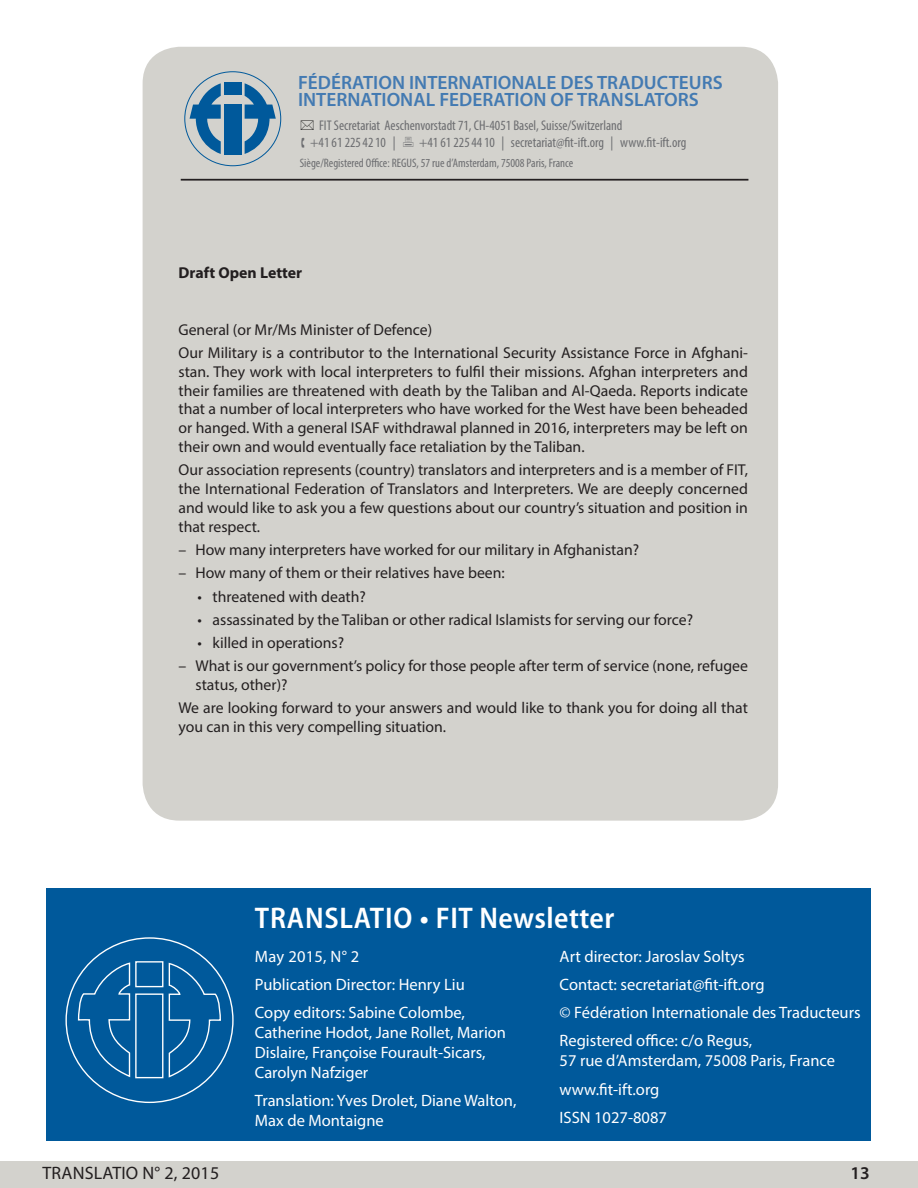
<style>
.page{position:relative;width:918px;height:1188px;background:#fff}
.page>*{position:absolute;margin:0;border:0;box-sizing:border-box;transform-origin:0 0}
.t1{font:600 semi-condensed 30px "Myriad Pro";letter-spacing:.015em;color:#fff}
.t2{font:600 19.35px/17.5px "Myriad Pro";color:#437ab2}
.t3{font:18px "Myriad Pro";letter-spacing:.01em;color:#231f20}
.t4{font:600 18px "Myriad Pro";color:#231f20}
.t5{font:16.5px/28.3px "Myriad Pro";color:#fff}
.t6{font:15.75px/18.9px "Myriad Pro";color:#231f20}
.t7{font:700 15.75px "Myriad Pro";color:#231f20}
.t8{font:condensed 14.1px/16.8px "Myriad Pro";color:#6c6d70}
.t9{font:condensed 12.3px "Myriad Pro";color:#6c6d70}
</style>
<div class="page">
<div style="left:0;top:1161px;width:918px;height:27px;background:#d3d2cd"></div>
<div style="left:47px;top:889px;width:824px;height:252px;background:#00599b"></div>
<svg style="left:77px;top:962px;width:54px;height:116px"></svg>
<svg style="left:168px;top:962px;width:54px;height:117px"></svg>
<div style="left:135px;top:993px;width:28px;height:85px;background:#00599b;border:1px solid #fff"></div>
<div style="left:135px;top:961px;width:28px;height:26px;background:#00599b;border:1px solid #fff"></div>
<div style="left:143px;top:47px;width:635px;height:774px;background:#d3d2cd;border-radius:37px"></div>
<svg style="left:245px;top:83px;width:31px;height:71px"></svg>
<div style="left:224px;top:105px;width:17px;height:50px;background:#00599b"></div>
<div style="left:224px;top:83px;width:17px;height:12px;background:#00599b"></div>
<svg style="left:190px;top:83px;width:31px;height:71px"></svg>
<hr style="left:181px;top:179px;width:567px;height:2px;background:#231f20">
<p class="t2" style="left:298px;top:73px;width:426px">FÉDÉRATION INTERNATIONALE DES TRADUCTEURS<br>INTERNATIONAL FEDERATION OF TRANSLATORS</p>
<p class="t8" style="left:310px;top:117px;width:314px;text-indent:9px">FIT Secretariat Aeschenvorstadt 71, CH-4051 Basel, Suisse/Switzerland +41 61 2254210 |</p>
<p class="t8" style="left:419px;top:134px;width:269px">+41 61 2254410 | secretariat@fit-ift.org | www.fit-ift.org</p>
<p class="t9" style="left:300px;top:155px;width:275px">Siège/Registered Office: REGUS, 57 rue d’Amsterdam, 75008 Paris, France</p>
<p class="t7" style="left:178px;top:262px;width:125px">Draft Open Letter</p>
<p class="t6" style="left:178px;top:318px;width:571px;line-height:23.1px">General (or Mr/Ms Minister of Defence)<br>Our Military is a contributor to the International Security Assistance Force in Afghani-</p>
<p class="t6" style="left:178px;top:362px;width:571px;text-align:justify">stan. They work with local interpreters to fulfil their missions. Afghan interpreters and their families are threatened with death by the Taliban and Al-Qaeda. Reports indicate that a number of local interpreters who have worked for the West have been beheaded or hanged. With a general ISAF withdrawal planned in 2016, interpreters may be left on their own and would eventually face retaliation by the Taliban.</p>
<p class="t6" style="left:178px;top:460px;width:571px;text-align:justify">Our association represents (country) translators and interpreters and is a member of FIT, the International Federation of Translators and Interpreters. We are deeply concerned and would like to ask you a few questions about our country’s situation and position in that respect.</p>
<p class="t6" style="left:178px;top:540px;width:462px">– How many interpreters have worked for our military in Afghanistan?</p>
<p class="t6" style="left:178px;top:563px;width:328px">– How many of them or their relatives have been:</p>
<p class="t6" style="left:198px;top:587px;width:170px">• threatened with death?</p>
<p class="t6" style="left:198px;top:610px;width:497px">• assassinated by the Taliban or other radical Islamists for serving our force?</p>
<p class="t6" style="left:198px;top:633px;width:148px">• killed in operations?</p>
<p class="t6" style="left:196px;top:656px;width:554px;text-indent:-17px">– What is our government’s policy for those people after term of service (none, refugee status, other)?</p>
<p class="t6" style="left:178px;top:698px;width:571px">We are looking forward to your answers and would like to thank you for doing all that you can in this very compelling situation.</p>
<h1 class="t1" style="left:255px;top:900px;width:361px">TRANSLATIO • FIT Newsletter</h1>
<p class="t5" style="left:255px;top:942px;width:212px">May 2015, N° 2<br>Publication Director: Henry Liu<br>Copy editors: Sabine Colombe,</p>
<p class="t5" style="left:255px;top:1022px;width:253px;line-height:19.8px">Catherine Hodot, Jane Rollet, Marion<br>Dislaire, Françoise Fourault-Sicars,<br>Carolyn Nafziger</p>
<p class="t5" style="left:255px;top:1090px;width:263px;line-height:19.8px">Translation: Yves Drolet, Diane Walton,<br>Max de Montaigne</p>
<p class="t5" style="left:560px;top:942px;width:303px">Art director: Jaroslav Soltys<br>Contact: secretariat@fit-ift.org<br>© Fédération Internationale des Traducteurs Registered office: c/o Regus,</p>
<p class="t5" style="left:560px;top:1046px;width:277px">57 rue d’Amsterdam, 75008 Paris, France www.fit-ift.org<br>ISSN 1027-8087</p>
<p class="t3" style="left:43px;top:1162px;width:178px">TRANSLATIO N° 2, 2015</p>
<p class="t4" style="left:850px;top:1161px;width:21px">13</p>
</div>
